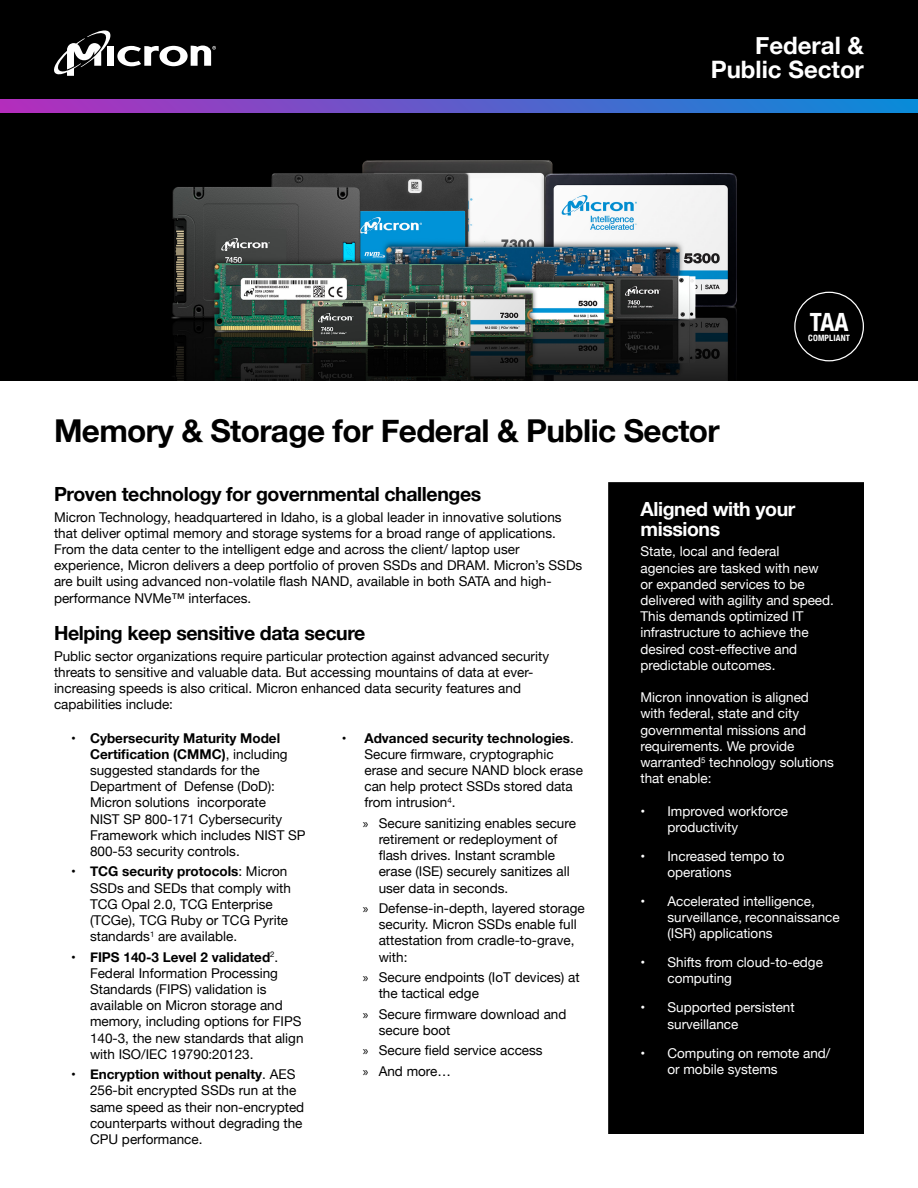
<style>
.page{position:relative;width:918px;height:1188px;background:#fff}
.page>*{position:absolute;margin:0;border:0;box-sizing:border-box;transform-origin:0 0}
.t1{font:700 31.5px "Helvetica Neue";letter-spacing:-.02em;color:#000}
.t2{font:700 condensed 25.2px "Helvetica Neue";color:#fff}
.t3{font:700 24px "Helvetica Neue";color:#fff}
.t4{font:700 19.5px "Helvetica Neue";letter-spacing:-.02em;color:#000}
.t5{font:700 19.5px/19.5px "Helvetica Neue";letter-spacing:-.02em;color:#fff}
.t6{font:13.5px/16.2px "Helvetica Neue";color:#000}
.t7{font:13.5px/16.2px "Helvetica Neue";color:#fff}
.t8{font:700 condensed 8.7px "Helvetica Neue";letter-spacing:.015em;color:#fff}
.s1{font-weight:700}
.s2{font-family:"Myriad Pro"}
</style>
<div class="page">
<img style="left:0;top:113px;width:918px;height:267px">
<div style="left:609px;top:483px;width:254px;height:650px;background:#000"></div>
<div style="left:608px;top:482px;width:256px;height:652px;border:2px solid #000"></div>
<div style="left:0;top:0;width:918px;height:106px;background:#000"></div>
<svg style="left:54px;top:30px;width:162px;height:46px"></svg>
<div style="left:794px;top:292px;width:70px;height:69px;border:1px solid #fff;border-radius:50%"></div>
<svg style="left:0;top:100px;width:918px;height:13px;background:#5e5cca"></svg>
<p class="t3" style="left:755px;top:26px;width:110px">Federal &amp;</p>
<p class="t3" style="left:711px;top:50px;width:155px">Public Sector</p>
<p class="t2" style="left:810px;top:301px;width:40px">TAA</p>
<p class="t8" style="left:808px;top:331px;width:43px">COMPLIANT</p>
<p class="t1" style="left:54px;top:406px;width:667px">Memory &amp; Storage for Federal &amp; Public Sector</p>
<p class="t4" style="left:54px;top:479px;width:429px">Proven technology for governmental challenges</p>
<p class="t6" style="left:54px;top:509px;width:530px">Micron Technology, headquartered in Idaho, is a global leader in innovative solutions that deliver optimal memory and storage systems for a broad range of applications.<br>From the data center to the intelligent edge and across the client/ laptop user experience, Micron delivers a deep portfolio of proven SSDs and DRAM. Micron’s SSDs are built using advanced non-volatile flash NAND, available in both SATA and high&shy;performance NVMe™ interfaces.</p>
<p class="t4" style="left:54px;top:618px;width:313px">Helping keep sensitive data secure</p>
<p class="t6" style="left:54px;top:649px;width:497px">Public sector organizations require particular protection against advanced security threats to sensitive and valuable data. But accessing mountains of data at ever&shy;increasing speeds is also critical. Micron enhanced data security features and capabilities include:</p>
<p class="t5" style="left:640px;top:500px;width:157px">Aligned with your missions</p>
<p class="t7" style="left:640px;top:544px;width:195px">State, local and federal agencies are tasked with new or expanded services to be delivered with agility and speed.<br>This demands optimized IT infrastructure to achieve the desired cost-effective and predictable outcomes.</p>
<p class="t7" style="left:640px;top:690px;width:195px">Micron innovation is aligned with federal, state and city governmental missions and requirements. We provide warranted<sup>5</sup> technology solutions that enable:</p>
<p class="t7" style="left:667px;top:803px;width:122px;text-indent:-27px">• Improved workforce productivity</p>
<p class="t7" style="left:667px;top:849px;width:119px;text-indent:-27px">• Increased tempo to operations</p>
<p class="t7" style="left:667px;top:894px;width:174px;text-indent:-27px">• Accelerated intelligence, surveillance, reconnaissance (ISR) applications</p>
<p class="t7" style="left:667px;top:955px;width:157px;text-indent:-27px">• Shifts from cloud-to-edge computing</p>
<p class="t7" style="left:667px;top:1000px;width:129px;text-indent:-27px">• Supported persistent surveillance</p>
<p class="t7" style="left:667px;top:1045px;width:165px;text-indent:-27px">• Computing on remote and/ or mobile systems</p>
<p class="t6" style="left:90px;top:730px;width:217px;text-indent:-19px">• <span class="s1">Cybersecurity Maturity Model<br>Certification (CMMC)</span>, including suggested standards for the<br>Department of Defense (DoD):<br>Micron solutions incorporate<br>NIST SP 800-171 Cybersecurity<br>Framework which includes NIST SP<br>800-53 security controls.</p>
<p class="t6" style="left:90px;top:864px;width:203px;text-indent:-19px">• <span class="s1">TCG security protocols</span>: Micron<br>SSDs and SEDs that comply with<br>TCG Opal 2.0, TCG Enterprise (TCGe), TCG Ruby or TCG Pyrite standards<sup>1</sup> are available.</p>
<p class="t6" style="left:90px;top:949px;width:215px;text-indent:-19px"><span class="s1">• FIPS 140-3 Level 2 validated</span><sup>2</sup>.<br>Federal Information Processing<br>Standards (FIPS) validation is available on Micron storage and memory, including options for FIPS<br>140-3, the new standards that align with ISO/IEC 19790:20123.</p>
<p class="t6" style="left:90px;top:1067px;width:216px;text-indent:-19px">• <span class="s1">Encryption without penalty</span>. AES<br>256-bit encrypted SSDs run at the same speed as their non-encrypted counterparts without degrading the<br>CPU performance.</p>
<p class="t6" style="left:364px;top:730px;width:220px;text-indent:-23px"><span class="s1">• Advanced security technologies</span>.<br>Secure firmware, cryptographic erase and secure NAND block erase can help protect SSDs stored data from intrusion<sup>4</sup>.</p>
<p class="t6" style="left:379px;top:816px;width:199px;text-indent:-16px"><span class="s2">»</span> Secure sanitizing enables secure retirement or redeployment of flash drives. Instant scramble erase (ISE) securely sanitizes all user data in seconds.</p>
<p class="t6" style="left:379px;top:901px;width:208px;text-indent:-16px"><span class="s2">»</span> Defense-in-depth, layered storage security. Micron SSDs enable full attestation from cradle-to-grave, with:</p>
<p class="t6" style="left:379px;top:970px;width:203px;text-indent:-16px"><span class="s2">»</span> Secure endpoints (IoT devices) at the tactical edge</p>
<p class="t6" style="left:379px;top:1007px;width:189px;text-indent:-16px"><span class="s2">»</span> Secure firmware download and secure boot</p>
<p class="t6" style="left:363px;top:1043px;width:181px"><span class="s2">»</span> Secure field service access</p>
<p class="t6" style="left:363px;top:1064px;width:90px"><span class="s2">»</span> And more…</p>
</div>
